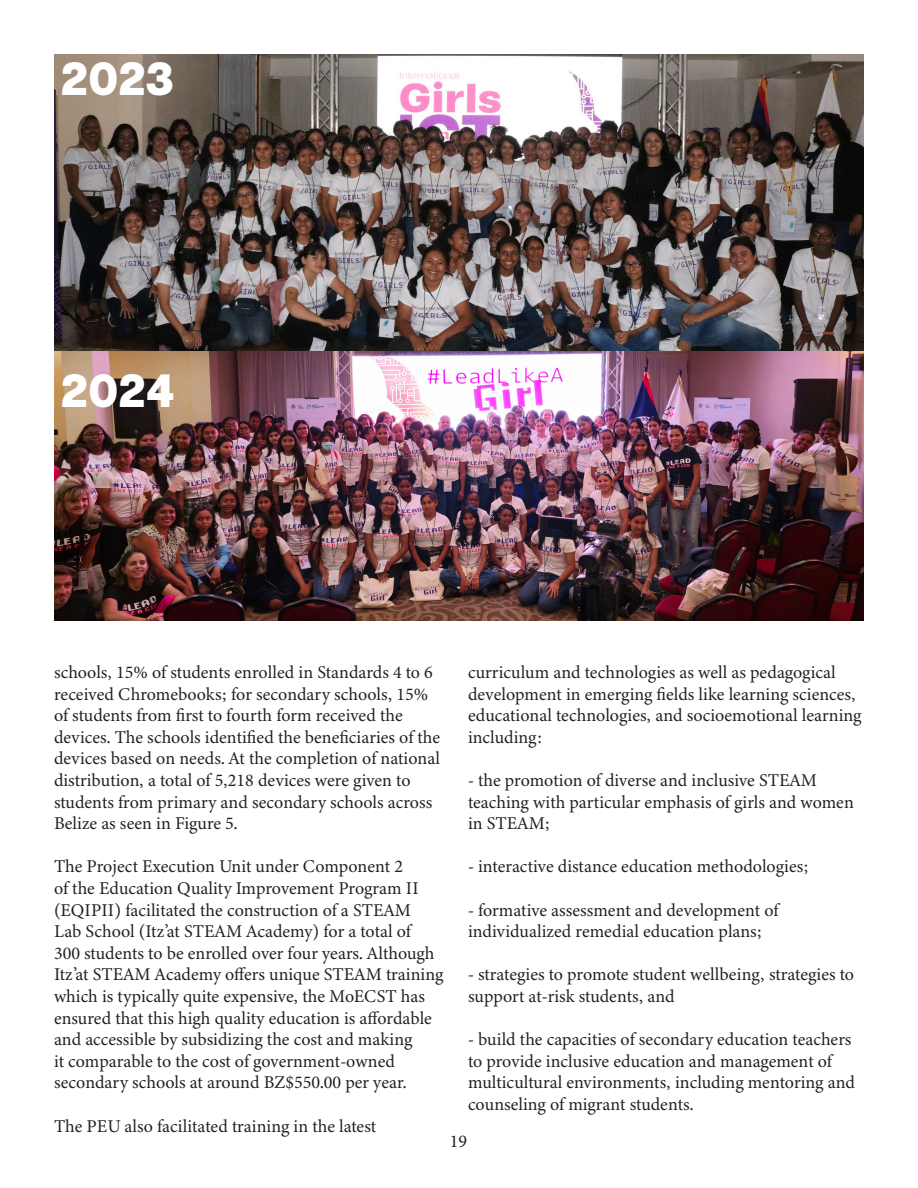
<style>
.page{position:relative;width:918px;height:1188px;background:#fff}
.page>*{position:absolute;margin:0;border:0;box-sizing:border-box;transform-origin:0 0}
.t1{font:800 46.5px "Articulat CF";color:#fff}
.t2{font:18px/21.6px "Minion Variable Concept";color:#231f20}
.t3{font:18px "Minion Pro";color:#231f20}
</style>
<div class="page">
<img style="left:54px;top:54px;width:810px;height:567px">
<p class="t1" style="left:60px;top:44px;width:115px">2023</p>
<p class="t1" style="left:60px;top:355px;width:116px">2024</p>
<p class="t2" style="left:54px;top:661px;width:388px">schools, 15% of students enrolled in Standards 4 to 6 received Chromebooks; for secondary schools, 15% of students from first to fourth form received the devices. The schools identified the beneficiaries of the devices based on needs. At the completion of national distribution, a total of 5,218 devices were given to students from primary and secondary schools across Belize as seen in Figure 5.</p>
<p class="t2" style="left:54px;top:856px;width:391px">The Project Execution Unit under Component 2<br>of the Education Quality Improvement Program II (EQIPII) facilitated the construction of a STEAM<br>Lab School (Itz’at STEAM Academy) for a total of<br>300 students to be enrolled over four years. Although Itz’at STEAM Academy offers unique STEAM training which is typically quite expensive, the MoECST has ensured that this high quality education is affordable and accessible by subsidizing the cost and making<br>it comparable to the cost of government-owned secondary schools at around BZ$550.00 per year.</p>
<p class="t2" style="left:54px;top:1115px;width:324px">The PEU also facilitated training in the latest</p>
<p class="t2" style="left:468px;top:661px;width:395px">curriculum and technologies as well as pedagogical development in emerging fields like learning sciences, educational technologies, and socioemotional learning including:</p>
<p class="t2" style="left:468px;top:769px;width:387px">- the promotion of diverse and inclusive STEAM teaching with particular emphasis of girls and women in STEAM;</p>
<p class="t2" style="left:468px;top:856px;width:342px">- interactive distance education methodologies;</p>
<p class="t2" style="left:468px;top:899px;width:312px">- formative assessment and development of individualized remedial education plans;</p>
<p class="t2" style="left:468px;top:964px;width:388px">- strategies to promote student wellbeing, strategies to support at-risk students, and</p>
<p class="t2" style="left:468px;top:1029px;width:389px">- build the capacities of secondary education teachers to provide inclusive education and management of multicultural environments, including mentoring and counseling of migrant students.</p>
<p class="t3" style="left:450px;top:1129px;width:19px">19</p>
</div>
